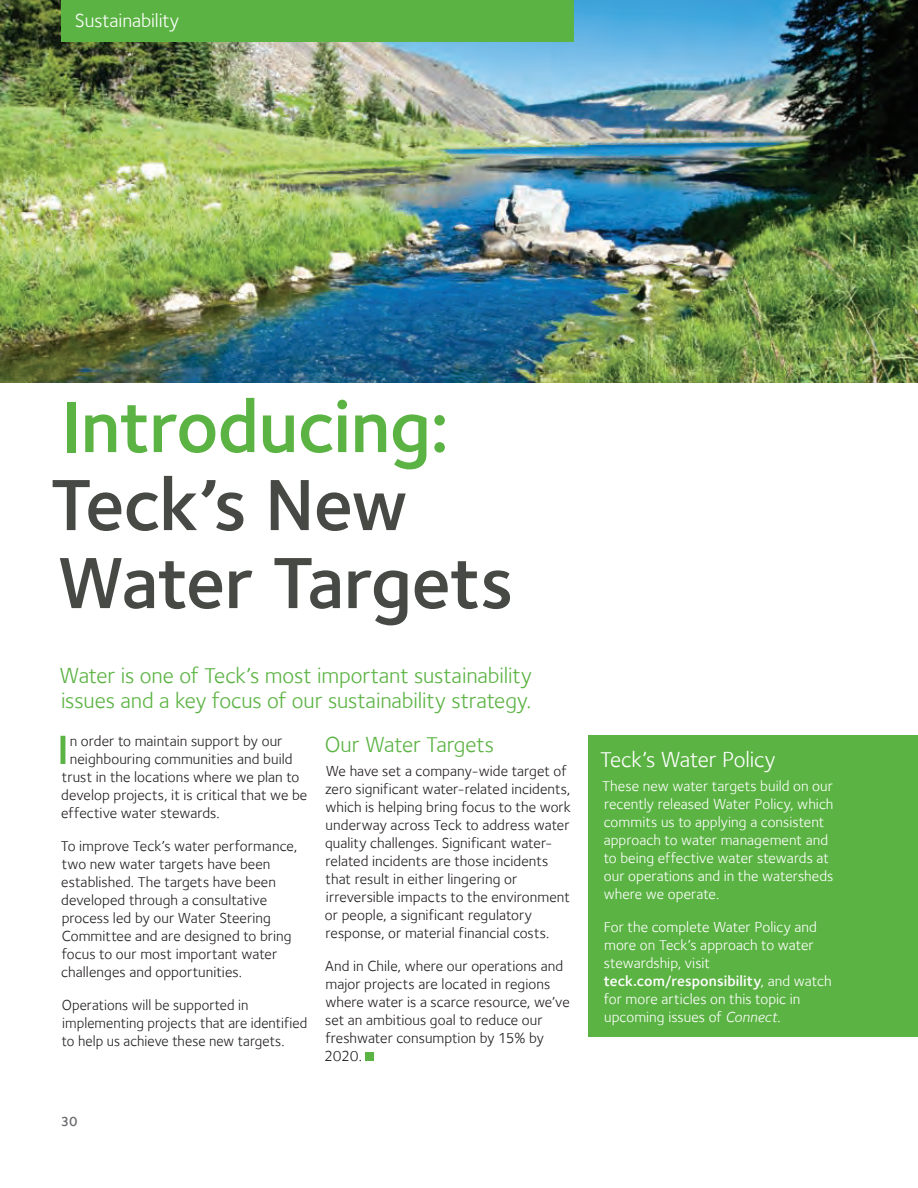
<style>
.page{position:relative;width:918px;height:1188px;background:#fff}
.page>*{position:absolute;margin:0;border:0;box-sizing:border-box;transform-origin:0 0}
.t1{font:600 75px/78px "Foundry Sterling";letter-spacing:-.015em;color:#464944}
.t2{font:600 75px "Foundry Sterling";letter-spacing:-.01em;color:#5bb343}
.t3{font:600 42px "Foundry Sterling";color:#5bb343}
.t4{font:22.5px/25.5px "Foundry Sterling";letter-spacing:-.005em;color:#5bb343}
.t5{font:22.5px "Foundry Sterling";letter-spacing:-.005em;color:#fff}
.t6{font:19.5px "Foundry Sterling";letter-spacing:-.005em;color:#fff}
.t7{font:15px/18px "Foundry Sterling";letter-spacing:.005em;color:#231f20}
.t8{font:15px/18px "Foundry Sterling";letter-spacing:.005em;color:#fff}
.t9{font:600 13.5px "Foundry Sterling";color:#6c6d70}
.s1{font-weight:600}
.s2{font-style:italic}
</style>
<div class="page">
<img style="left:0;top:0;width:918px;height:383px">
<div style="left:61px;top:0;width:512px;height:42px;background:#5bb343"></div>
<div style="left:588px;top:735px;width:330px;height:302px;background:#5bb343"></div>
<div style="left:366px;top:1053px;width:8px;height:8px;background:#5bb343"></div>
<h3 class="t6" style="left:75px;top:9px;width:106px">Sustainability</h3>
<h1 class="t2" style="left:61px;top:383px;width:390px">Introducing:</h1>
<h1 class="t1" style="left:50px;top:465px;width:465px">Teck’s New<br>Water Targets</h1>
<h3 class="t4" style="left:60px;top:662px;width:474px">Water is one of Teck’s most important sustainability issues and a key focus of our sustainability strategy.</h3>
<h2 class="t3" style="left:58px;top:725px;width:13px">I</h2>
<p class="t7" style="left:70px;top:732px;width:214px">n order to maintain support by our</p>
<p class="t7" style="left:70px;top:750px;width:224px">neighbouring communities and build</p>
<p class="t7" style="left:62px;top:768px;width:239px">trust in the locations where we plan to</p>
<p class="t7" style="left:61px;top:786px;width:248px">develop projects, it is critical that we be</p>
<p class="t7" style="left:61px;top:804px;width:160px">effective water stewards.</p>
<p class="t7" style="left:61px;top:837px;width:238px">To improve Teck’s water performance, two new water targets have been established. The targets have been developed through a consultative process led by our Water Steering Committee and are designed to bring focus to our most important water challenges and opportunities.</p>
<p class="t7" style="left:62px;top:996px;width:247px">Operations will be supported in implementing projects that are identified to help us achieve these new targets.</p>
<h3 class="t4" style="left:325px;top:731px;width:171px">Our Water Targets</h3>
<p class="t7" style="left:325px;top:762px;width:247px">We have set a company-wide target of zero significant water-related incidents, which is helping bring focus to the work underway across Teck to address water quality challenges. Significant water&shy;related incidents are those incidents that result in either lingering or irreversible impacts to the environment or people, a significant regulatory response, or material financial costs.</p>
<p class="t7" style="left:324px;top:957px;width:247px">And in Chile, where our operations and major projects are located in regions where water is a scarce resource, we’ve set an ambitious goal to reduce our freshwater consumption by 15% by<br>2020.</p>
<p class="t9" style="left:61px;top:1113px;width:18px">30</p>
<h3 class="t5" style="left:600px;top:746px;width:177px">Teck’s Water Policy</h3>
<p class="t8" style="left:602px;top:777px;width:233px">These new water targets build on our recently released Water Policy, which commits us to applying a consistent approach to water management and to being effective water stewards at our operations and in the watersheds where we operate.</p>
<p class="t8" style="left:604px;top:918px;width:229px">For the complete Water Policy and more on Teck’s approach to water stewardship, visit <span class="s1">teck.com/responsibility</span>, and watch for more articles on this topic in upcoming issues of <span class="s2">Connect</span>.</p>
</div>
